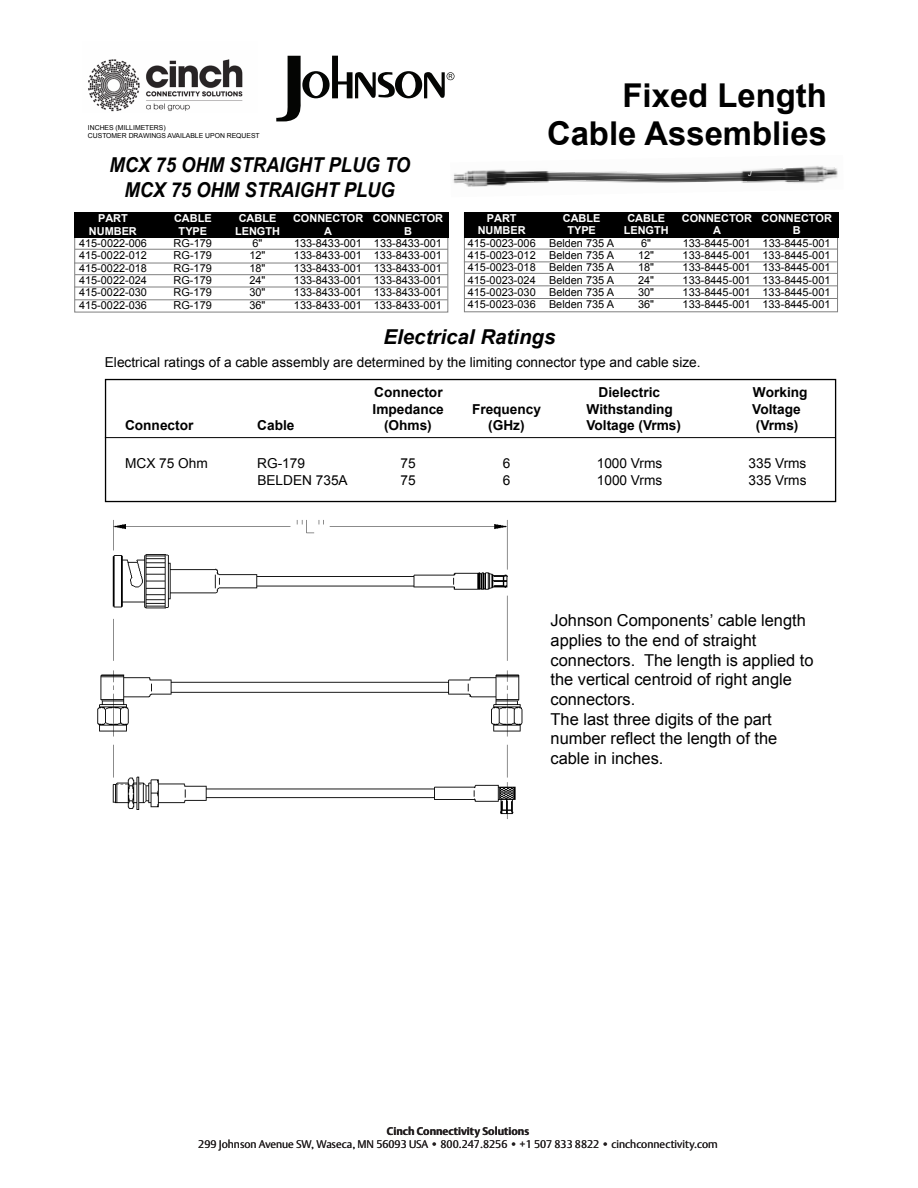
<style>
.page{position:relative;width:918px;height:1188px;background:#fff}
.page>*{position:absolute;margin:0;border:0;box-sizing:border-box;transform-origin:0 0}
.t1{font:700 32.85px/38.4px "Arial";color:#000;text-align:right}
.t2{font:italic 700 20.55px/24.6px "Arial";color:#000;text-align:center;scale:.9 1}
.t3{font:italic 700 20.55px "Arial";color:#000}
.t4{font:16.35px/19.6px "Arial";color:#000}
.t5{font:13.65px "Arial";color:#000}
.t6{font:700 13.65px "Arial";color:#000}
.t7{font:10.95px "Arial";color:#000}
.t8{font:700 10.95px "Arial";color:#fff}
.t9{font:300 10.95px "DTL Argo T";color:#231f20}
.t10{font:700 10.95px "DTL Argo T";color:#231f20}
.t11{font:6.9px/8.2px "Arial";color:#000}
.t12{font:italic 6.9px "Arial";color:#fff}
</style>
<div class="page">
<div style="left:74px;top:213px;width:374px;height:100px;border:1px solid #808080"></div>
<hr style="left:75px;top:249px;width:373px;height:1px;background:#808080">
<hr style="left:74px;top:263px;width:373px;height:1px;background:#808080">
<hr style="left:75px;top:274px;width:373px;height:1px;background:#808080">
<hr style="left:74px;top:287px;width:373px;height:1px;background:#808080">
<hr style="left:75px;top:299px;width:373px;height:1px;background:#808080">
<div style="left:74px;top:213px;width:374px;height:25px;background:#000"></div>
<div style="left:464px;top:213px;width:374px;height:99px;border:1px solid #808080"></div>
<hr style="left:465px;top:249px;width:373px;height:1px;background:#808080">
<hr style="left:464px;top:262px;width:373px;height:1px;background:#808080">
<hr style="left:465px;top:273px;width:373px;height:1px;background:#808080">
<hr style="left:464px;top:286px;width:374px;height:1px;background:#808080">
<hr style="left:464px;top:298px;width:373px;height:1px;background:#808080">
<div style="left:464px;top:213px;width:374px;height:25px;background:#000"></div>
<img style="left:453px;top:166px;width:385px;height:21px">
<div style="left:105px;top:379px;width:731px;height:123px;border:1px solid #000"></div>
<hr style="left:105px;top:437px;width:731px;height:1px;background:#000">
<img style="left:97px;top:520px;width:426px;height:299px">
<img style="left:88px;top:59px;width:155px;height:53px">
<svg style="left:276px;top:56px;width:178px;height:65px"></svg>
<p class="t11" style="left:88px;top:124px;width:173px">INCHES (MILLIMETERS)<br>CUSTOMER DRAWINGS AVAILABLE UPON REQUEST</p>
<h2 class="t2" style="left:109px;top:154px;width:336px">MCX 75 OHM STRAIGHT PLUG TO<br>MCX 75 OHM STRAIGHT PLUG</h2>
<p class="t8" style="left:98px;top:214px;width:31px">PART</p>
<p class="t8" style="left:174px;top:214px;width:39px">CABLE</p>
<p class="t8" style="left:239px;top:214px;width:39px">CABLE</p>
<p class="t8" style="left:293px;top:214px;width:152px">CONNECTOR CONNECTOR</p>
<p class="t8" style="left:89px;top:227px;width:49px">NUMBER</p>
<p class="t8" style="left:179px;top:227px;width:30px">TYPE</p>
<p class="t8" style="left:235px;top:227px;width:46px">LENGTH</p>
<p class="t8" style="left:324px;top:227px;width:9px">A</p>
<p class="t8" style="left:404px;top:227px;width:9px">B</p>
<p class="t7" style="left:79px;top:239px;width:69px">415-0022-006</p>
<p class="t7" style="left:174px;top:239px;width:40px">RG-179</p>
<p class="t7" style="left:252px;top:239px;width:11px">6"</p>
<p class="t7" style="left:294px;top:239px;width:149px">133-8433-001 133-8433-001</p>
<p class="t7" style="left:79px;top:251px;width:69px">415-0022-012</p>
<p class="t7" style="left:174px;top:251px;width:40px">RG-179</p>
<p class="t7" style="left:249px;top:251px;width:18px">12"</p>
<p class="t7" style="left:294px;top:251px;width:149px">133-8433-001 133-8433-001</p>
<p class="t7" style="left:79px;top:264px;width:69px">415-0022-018</p>
<p class="t7" style="left:174px;top:264px;width:40px">RG-179</p>
<p class="t7" style="left:249px;top:264px;width:18px">18"</p>
<p class="t7" style="left:294px;top:264px;width:149px">133-8433-001 133-8433-001</p>
<p class="t7" style="left:79px;top:276px;width:69px">415-0022-024</p>
<p class="t7" style="left:174px;top:276px;width:40px">RG-179</p>
<p class="t7" style="left:249px;top:276px;width:18px">24"</p>
<p class="t7" style="left:294px;top:276px;width:149px">133-8433-001 133-8433-001</p>
<p class="t7" style="left:79px;top:288px;width:69px">415-0022-030</p>
<p class="t7" style="left:174px;top:288px;width:40px">RG-179</p>
<p class="t7" style="left:249px;top:288px;width:18px">30"</p>
<p class="t7" style="left:294px;top:288px;width:149px">133-8433-001 133-8433-001</p>
<p class="t7" style="left:79px;top:301px;width:69px">415-0022-036</p>
<p class="t7" style="left:174px;top:301px;width:40px">RG-179</p>
<p class="t7" style="left:249px;top:301px;width:18px">36"</p>
<p class="t7" style="left:294px;top:301px;width:149px">133-8433-001 133-8433-001</p>
<h1 class="t1" style="left:547px;top:79px;width:281px">Fixed Length<br>Cable Assemblies</h1>
<p class="t12" style="left:748px;top:170px;width:5px">J</p>
<p class="t8" style="left:487px;top:214px;width:31px">PART</p>
<p class="t8" style="left:563px;top:214px;width:39px">CABLE</p>
<p class="t8" style="left:627px;top:214px;width:39px">CABLE</p>
<p class="t8" style="left:682px;top:214px;width:152px">CONNECTOR CONNECTOR</p>
<p class="t8" style="left:478px;top:226px;width:49px">NUMBER</p>
<p class="t8" style="left:567px;top:226px;width:30px">TYPE</p>
<p class="t8" style="left:624px;top:226px;width:46px">LENGTH</p>
<p class="t8" style="left:713px;top:226px;width:9px">A</p>
<p class="t8" style="left:793px;top:226px;width:9px">B</p>
<p class="t7" style="left:468px;top:239px;width:148px">415-0023-006 Belden 735 A</p>
<p class="t7" style="left:641px;top:239px;width:11px">6"</p>
<p class="t7" style="left:683px;top:239px;width:149px">133-8445-001 133-8445-001</p>
<p class="t7" style="left:468px;top:251px;width:148px">415-0023-012 Belden 735 A</p>
<p class="t7" style="left:638px;top:251px;width:18px">12"</p>
<p class="t7" style="left:683px;top:251px;width:149px">133-8445-001 133-8445-001</p>
<p class="t7" style="left:468px;top:263px;width:148px">415-0023-018 Belden 735 A</p>
<p class="t7" style="left:638px;top:263px;width:18px">18"</p>
<p class="t7" style="left:683px;top:263px;width:149px">133-8445-001 133-8445-001</p>
<p class="t7" style="left:468px;top:276px;width:148px">415-0023-024 Belden 735 A</p>
<p class="t7" style="left:638px;top:276px;width:18px">24"</p>
<p class="t7" style="left:683px;top:276px;width:149px">133-8445-001 133-8445-001</p>
<p class="t7" style="left:468px;top:288px;width:148px">415-0023-030 Belden 735 A</p>
<p class="t7" style="left:638px;top:288px;width:18px">30"</p>
<p class="t7" style="left:683px;top:288px;width:149px">133-8445-001 133-8445-001</p>
<p class="t7" style="left:468px;top:300px;width:148px">415-0023-036 Belden 735 A</p>
<p class="t7" style="left:638px;top:300px;width:18px">36"</p>
<p class="t7" style="left:683px;top:300px;width:149px">133-8445-001 133-8445-001</p>
<h2 class="t3" style="left:384px;top:329px;width:173px">Electrical Ratings</h2>
<p class="t5" style="left:105px;top:357px;width:597px">Electrical ratings of a cable assembly are determined by the limiting connector type and cable size.</p>
<p class="t6" style="left:374px;top:387px;width:70px">C o n n otce r</p>
<p class="t6" style="left:598px;top:387px;width:63px">D ci rtcelei</p>
<p class="t6" style="left:753px;top:387px;width:56px">W o nikr g</p>
<p class="t6" style="left:373px;top:404px;width:73px">Impedance</p>
<p class="t6" style="left:472px;top:404px;width:71px">Frequency</p>
<p class="t6" style="left:587px;top:404px;width:88px">Withstanding</p>
<p class="t6" style="left:752px;top:404px;width:50px">Voltage</p>
<p class="t6" style="left:125px;top:420px;width:70px">Connector</p>
<p class="t6" style="left:257px;top:420px;width:39px">Cable</p>
<p class="t6" style="left:384px;top:420px;width:49px">(Ohms)</p>
<p class="t6" style="left:488px;top:420px;width:38px">(GHz)</p>
<p class="t6" style="left:587px;top:420px;width:96px">Voltage (Vrms)</p>
<p class="t6" style="left:756px;top:420px;width:44px">(Vrms)</p>
<p class="t5" style="left:125px;top:458px;width:84px">MCX 75 Ohm</p>
<p class="t5" style="left:257px;top:458px;width:49px">RG-179</p>
<p class="t5" style="left:400px;top:458px;width:17px">75</p>
<p class="t5" style="left:503px;top:458px;width:9px">6</p>
<p class="t5" style="left:597px;top:458px;width:67px">1000 Vrms</p>
<p class="t5" style="left:749px;top:458px;width:59px">335 Vrms</p>
<p class="t5" style="left:257px;top:475px;width:92px">BELDEN 735A</p>
<p class="t5" style="left:401px;top:475px;width:17px">75</p>
<p class="t5" style="left:503px;top:475px;width:9px">6</p>
<p class="t5" style="left:597px;top:475px;width:67px">1000 Vrms</p>
<p class="t5" style="left:749px;top:475px;width:59px">335 Vrms</p>
<h3 class="t4" style="left:551px;top:612px;width:265px">Johnson Components’ cable length applies to the end of straight connectors. The length is applied to the vertical centroid of right angle connectors.<br>The last three digits of the part number reflect the length of the cable in inches.</h3>
<p class="t10" style="left:387px;top:1126px;width:144px">Cinch Connectivity Solutions</p>
<p class="t9" style="left:198px;top:1140px;width:521px">299 Johnson Avenue SW, Waseca, MN 56093 USA • 800.247.8256 • +1 507 833 8822 • cinchconnectivity.com</p>
</div>
